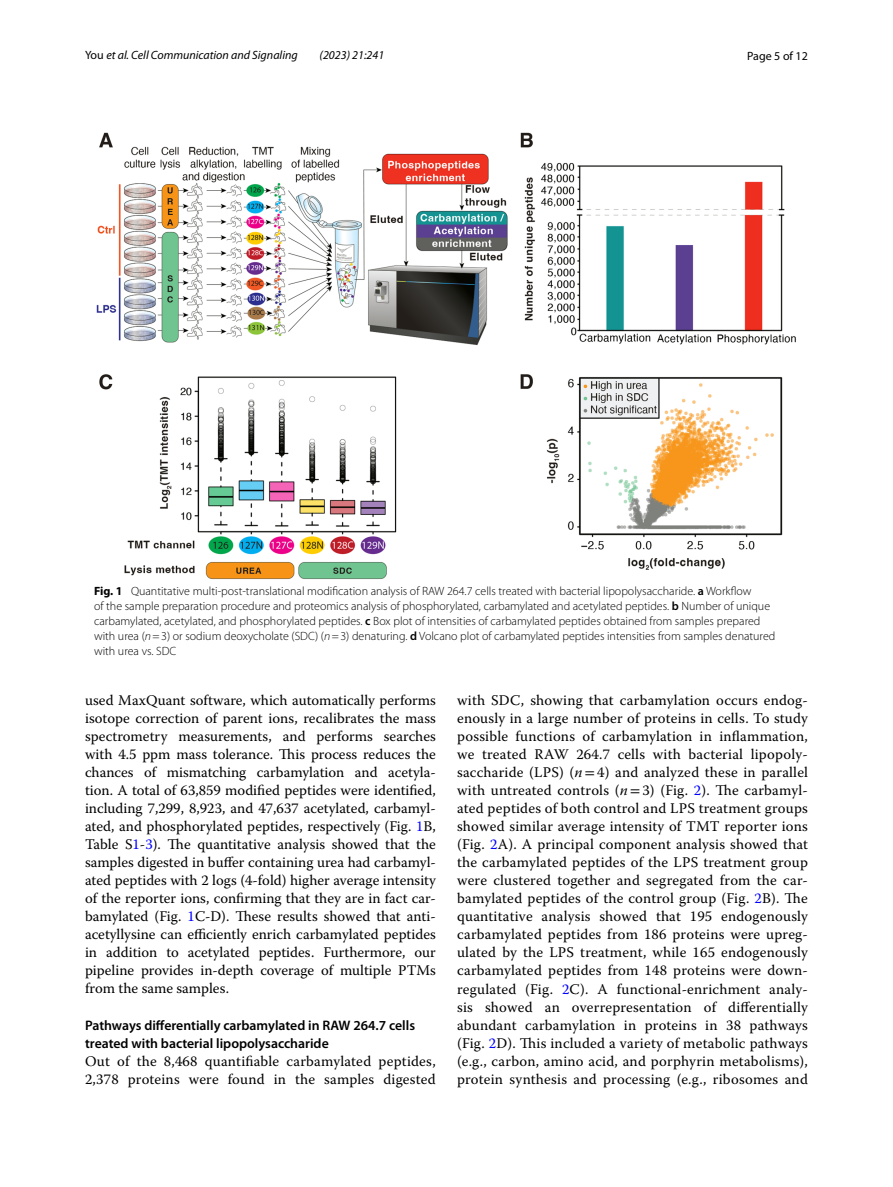
<style>
.page{position:relative;width:893px;height:1187px;background:#fff}
.page>*{position:absolute;margin:0;border:0;box-sizing:border-box;transform-origin:0 0}
.t1{font:14.7px/18px "Warnock Pro";letter-spacing:.015em;color:#000;text-align:justify}
.t2{font:600 13.8px/18px "Myriad Pro";color:#000}
.t3{font:300 12px/15px "Myriad Pro";color:#000}
.t4{font:italic 12px "Myriad Pro";color:#000}
.t5{font:12px "Myriad Pro";color:#000}
.s1{font-style:normal}
.s2{font-weight:700}
.s3{font-weight:600}
.s4{font-style:italic}
.s5{color:#00f}
.s6{font-family:"STIX"}
</style>
<div class="page">
<img style="left:96px;top:133px;width:700px;height:446px">
<p class="t4" style="left:85px;top:48px;width:214px"><span class="s1">You</span> et al. Cell Communication and Signaling</p>
<p class="t4" style="left:320px;top:48px;width:66px">(2023) 21:241</p>
<p class="t5" style="left:747px;top:48px;width:62px">Page 5 of 12</p>
<p class="t3" style="left:94px;top:583px;width:683px"><span class="s2">Fig. 1</span> Quantitative multi-post-translational modification analysis of RAW 264.7 cells treated with bacterial lipopolysaccharide. <span class="s3">a</span> Workflow<br>of the sample preparation procedure and proteomics analysis of phosphorylated, carbamylated and acetylated peptides. <span class="s3">b</span> Number of unique carbamylated, acetylated, and phosphorylated peptides. <span class="s3">c</span> Box plot of intensities of carbamylated peptides obtained from samples prepared with urea (<span class="s4">n</span>=3) or sodium deoxycholate (SDC) (<span class="s4">n</span>=3) denaturing. <span class="s3">d</span> Volcano plot of carbamylated peptides intensities from samples denatured with urea vs. SDC</p>
<p class="t1" style="left:85px;top:691px;width:352px">used MaxQuant software, which automatically performs isotope correction of parent ions, recalibrates the mass spectrometry measurements, and performs searches with 4.5 ppm mass tolerance. This process reduces the chances of mismatching carbamylation and acetyla&shy;tion. A total of 63,859 modified peptides were identified, including 7,299, 8,923, and 47,637 acetylated, carbamyl&shy;ated, and phosphorylated peptides, respectively (Fig. <span class="s5">1</span>B, Table S<span class="s5">1</span>-<span class="s5">3</span>). The quantitative analysis showed that the samples digested in buffer containing urea had carbamyl&shy;ated peptides with 2 logs (4-fold) higher average intensity of the reporter ions, confirming that they are in fact car&shy;bamylated (Fig. <span class="s5">1</span>C-D). These results showed that anti&shy;acetyllysine can efficiently enrich carbamylated peptides in addition to acetylated peptides. Furthermore, our pipeline provides in-depth coverage of multiple PTMs from the same samples.</p>
<p class="t2" style="left:85px;top:1015px;width:332px">Pathways differentially carbamylated in RAW 264.7 cells treated with bacterial lipopolysaccharide</p>
<p class="t1" style="left:85px;top:1051px;width:352px">Out of the 8,468 quantifiable carbamylated peptides,<br>2,378 proteins were found in the samples digested</p>
<p class="t1" style="left:457px;top:691px;width:352px">with SDC, showing that carbamylation occurs endog&shy;enously in a large number of proteins in cells. To study possible functions of carbamylation in inflammation, we treated RAW 264.7 cells with bacterial lipopoly&shy;saccharide (LPS) (<span class="s4">n</span><span class="s6">=</span>4) and analyzed these in parallel with untreated controls (<span class="s4">n</span><span class="s6">=</span>3) (Fig. <span class="s5">2</span>). The carbamyl&shy;ated peptides of both control and LPS treatment groups showed similar average intensity of TMT reporter ions (Fig. <span class="s5">2</span>A). A principal component analysis showed that the carbamylated peptides of the LPS treatment group were clustered together and segregated from the car&shy;bamylated peptides of the control group (Fig. <span class="s5">2</span>B). The quantitative analysis showed that 195 endogenously carbamylated peptides from 186 proteins were upreg&shy;ulated by the LPS treatment, while 165 endogenously carbamylated peptides from 148 proteins were down&shy;regulated (Fig. <span class="s5">2</span>C). A functional-enrichment analy&shy;sis showed an overrepresentation of differentially abundant carbamylation in proteins in 38 pathways (Fig. <span class="s5">2</span>D). This included a variety of metabolic pathways (e.g., carbon, amino acid, and porphyrin metabolisms), protein synthesis and processing (e.g., ribosomes and</p>
</div>
